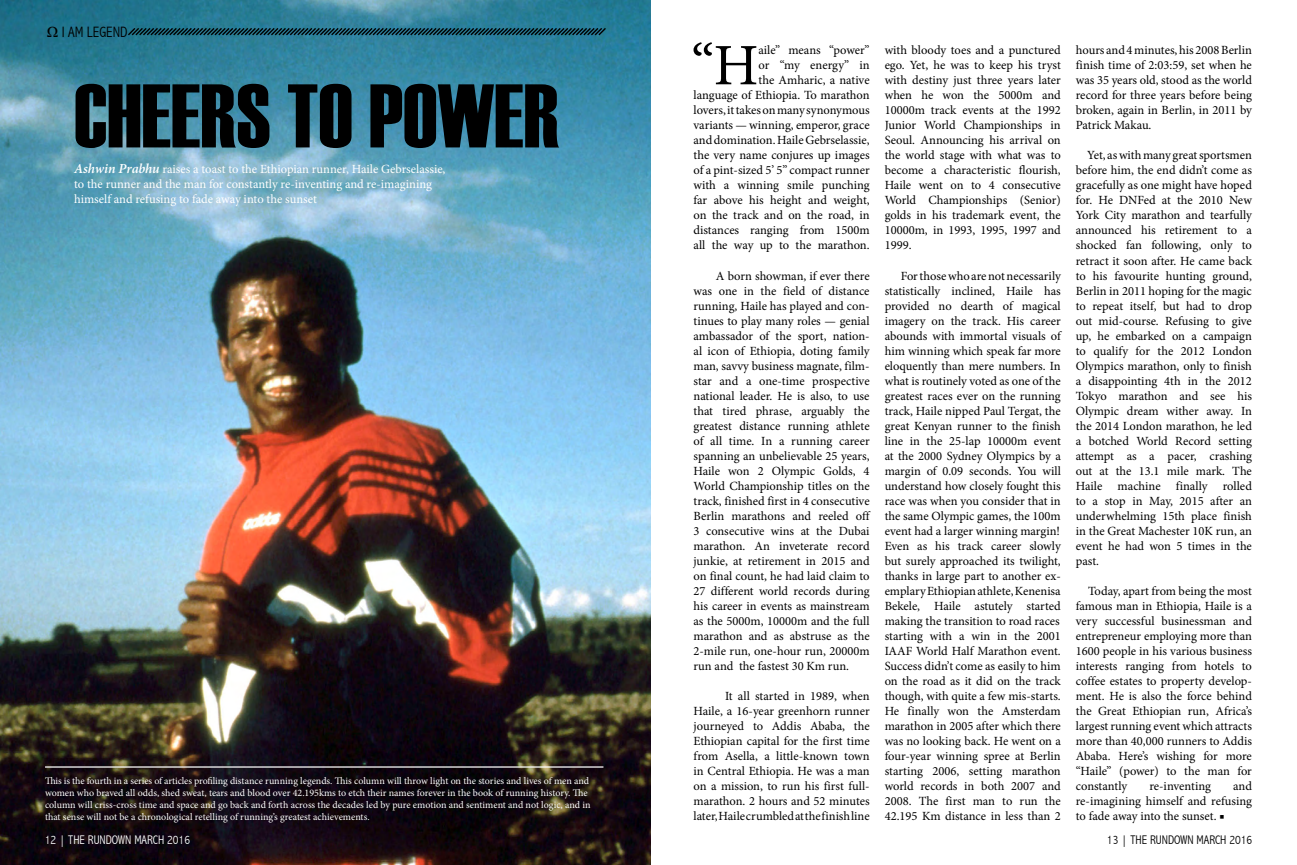
<style>
.page{position:relative;width:1297px;height:865px;background:#fff}
.page>*{position:absolute;margin:0;border:0;box-sizing:border-box;transform-origin:0 0}
.t1{font:90px "Haettenschweiler";color:#000}
.t2{font:58.62px "Minion Pro";color:#000}
.t3{font:300 condensed 15px "Abadi";color:#000}
.t4{font:12.5px/15px "Minion Pro";color:#000;text-align:justify}
.t5{font:12.5px/15px "Minion Pro";letter-spacing:-.005em;color:#fff}
.t6{font:300 condensed 12.5px "Abadi";color:#fff}
.t7{font:300 condensed 12.5px "Abadi";color:#000}
.t8{font:10px/12px "Minion Pro";letter-spacing:-.005em;color:#fff}
.s1{font-weight:600;font-style:italic;font-size:13.75px}
</style>
<div class="page">
<img style="left:0;top:0;width:650px;height:864px">
<svg style="left:126px;top:26px;width:481px;height:11px;background:#1c5769"></svg>
<hr style="left:45px;top:766px;width:558px;height:1px;background:#fff">
<p class="t3" style="left:47px;top:23px;width:82px">Ω I AM LEGEND</p>
<h1 class="t1" style="left:74px;top:55px;width:369px">CHEERS TO POWER</h1>
<p class="t5" style="left:74px;top:162px;width:373px"><span class="s1">Ashwin Prabhu</span> raises a toast to the Ethiopian runner, Haile Gebrselassie, to the runner and the man for constantly re-inventing and re-imagining himself and refusing to fade away into the sunset</p>
<p class="t8" style="left:45px;top:774px;width:547px">This is the fourth in a series of articles profiling distance running legends. This column will throw light on the stories and lives of men and women who braved all odds, shed sweat, tears and blood over 42.195kms to etch their names forever in the book of running history. The column will criss-cross time and space and go back and forth across the decades led by pure emotion and sentiment and not logic, and in that sense will not be a chronological retelling of running’s greatest achievements.</p>
<h2 class="t2" style="left:691px;top:26px;width:69px">“H</h2>
<p class="t4" style="left:693px;top:43px;width:178px;text-align:right">aile” means “power”<br>or “my energy” in<br>the Amharic, a native<br>language of Ethiopia. To marathon lovers, it takes on many synonymous variants — winning, emperor, grace and domination. Haile Gebrselassie, the very name conjures up images of a pint-sized 5’ 5” compact runner with a winning smile punching far above his height and weight, on the track and on the road, in distances ranging from 1500m all the way up to the marathon.</p>
<p class="t4" style="left:693px;top:268px;width:178px;text-indent:22px">A born showman, if ever there was one in the field of distance running, Haile has played and con&shy;tinues to play many roles — genial ambassador of the sport, nation&shy;al icon of Ethiopia, doting family man, savvy business magnate, film&shy;star and a one-time prospective national leader. He is also, to use that tired phrase, arguably the greatest distance running athlete of all time. In a running career spanning an unbelievable 25 years, Haile won 2 Olympic Golds, 4<br>World Championship titles on the track, finished first in 4 consecutive Berlin marathons and reeled off 3 consecutive wins at the Dubai marathon. An inveterate record junkie, at retirement in 2015 and on final count, he had laid claim to 27 different world records during his career in events as mainstream as the 5000m, 10000m and the full marathon and as abstruse as the 2-mile run, one-hour run, 20000m run and the fastest 30 Km run.</p>
<p class="t4" style="left:693px;top:688px;width:178px;text-indent:32px">It all started in 1989, when Haile, a 16-year greenhorn runner journeyed to Addis Ababa, the Ethiopian capital for the first time from Asella, a little-known town in Central Ethiopia. He was a man on a mission, to run his first full&shy;marathon. 2 hours and 52 minutes later, Haile crumbled at the finish line</p>
<p class="t4" style="left:884px;top:43px;width:178px">with bloody toes and a punctured ego. Yet, he was to keep his tryst with destiny just three years later when he won the 5000m and 10000m track events at the 1992<br>Junior World Championships in Seoul. Announcing his arrival on the world stage with what was to become a characteristic flourish, Haile went on to 4 consecutive World Championships (Senior) golds in his trademark event, the 10000m, in 1993, 1995, 1997 and 1999.</p>
<p class="t4" style="left:884px;top:268px;width:178px;text-indent:16px">For those who are not necessarily statistically inclined, Haile has provided no dearth of magical imagery on the track. His career abounds with immortal visuals of him winning which speak far more eloquently than mere numbers. In what is routinely voted as one of the greatest races ever on the running track, Haile nipped Paul Tergat, the great Kenyan runner to the finish line in the 25-lap 10000m event at the 2000 Sydney Olympics by a margin of 0.09 seconds. You will understand how closely fought this race was when you consider that in the same Olympic games, the 100m event had a larger winning margin!<br>Even as his track career slowly but surely approached its twilight, thanks in large part to another ex&shy;emplary Ethiopian athlete, Kenenisa Bekele, Haile astutely started making the transition to road races starting with a win in the 2001<br>IAAF World Half Marathon event.<br>Success didn’t come as easily to him on the road as it did on the track though, with quite a few mis-starts.<br>He finally won the Amsterdam marathon in 2005 after which there was no looking back. He went on a four-year winning spree at Berlin starting 2006, setting marathon world records in both 2007 and 2008. The first man to run the 42.195 Km distance in less than 2</p>
<p class="t4" style="left:1075px;top:43px;width:178px">hours and 4 minutes, his 2008 Berlin finish time of 2:03:59, set when he was 35 years old, stood as the world record for three years before being broken, again in Berlin, in 2011 by Patrick Makau.</p>
<p class="t4" style="left:1075px;top:148px;width:178px;text-indent:11px">Yet, as with many great sportsmen before him, the end didn’t come as gracefully as one might have hoped for. He DNFed at the 2010 New York City marathon and tearfully announced his retirement to a shocked fan following, only to retract it soon after. He came back to his favourite hunting ground, Berlin in 2011 hoping for the magic to repeat itself, but had to drop out mid-course. Refusing to give up, he embarked on a campaign to qualify for the 2012 London Olympics marathon, only to finish a disappointing 4th in the 2012<br>Tokyo marathon and see his Olympic dream wither away. In the 2014 London marathon, he led a botched World Record setting attempt as a pacer, crashing out at the 13.1 mile mark. The Haile machine finally rolled to a stop in May, 2015 after an underwhelming 15th place finish in the Great Machester 10K run, an event he had won 5 times in the past.</p>
<p class="t4" style="left:1075px;top:583px;width:178px;text-indent:12px">Today, apart from being the most famous man in Ethiopia, Haile is a very successful businessman and entrepreneur employing more than 1600 people in his various business interests ranging from hotels to coffee estates to property develop&shy;ment. He is also the force behind the Great Ethiopian run, Africa’s largest running event which attracts more than 40,000 runners to Addis Ababa. Here’s wishing for more “Haile” (power) to the man for constantly</p>
<p class="t4" style="left:1075px;top:778px;width:178px;text-indent:157px">and re-imagining himself and refusing to fade away into the sunset. ■</p>
<p class="t4" style="left:1149px;top:778px;width:63px">re-inventing</p>
<p class="t6" style="left:45px;top:831px;width:147px">12 | THE RUNDOWN MARCH 2016</p>
<p class="t7" style="left:1106px;top:831px;width:147px">13 | THE RUNDOWN MARCH 2016</p>
</div>
